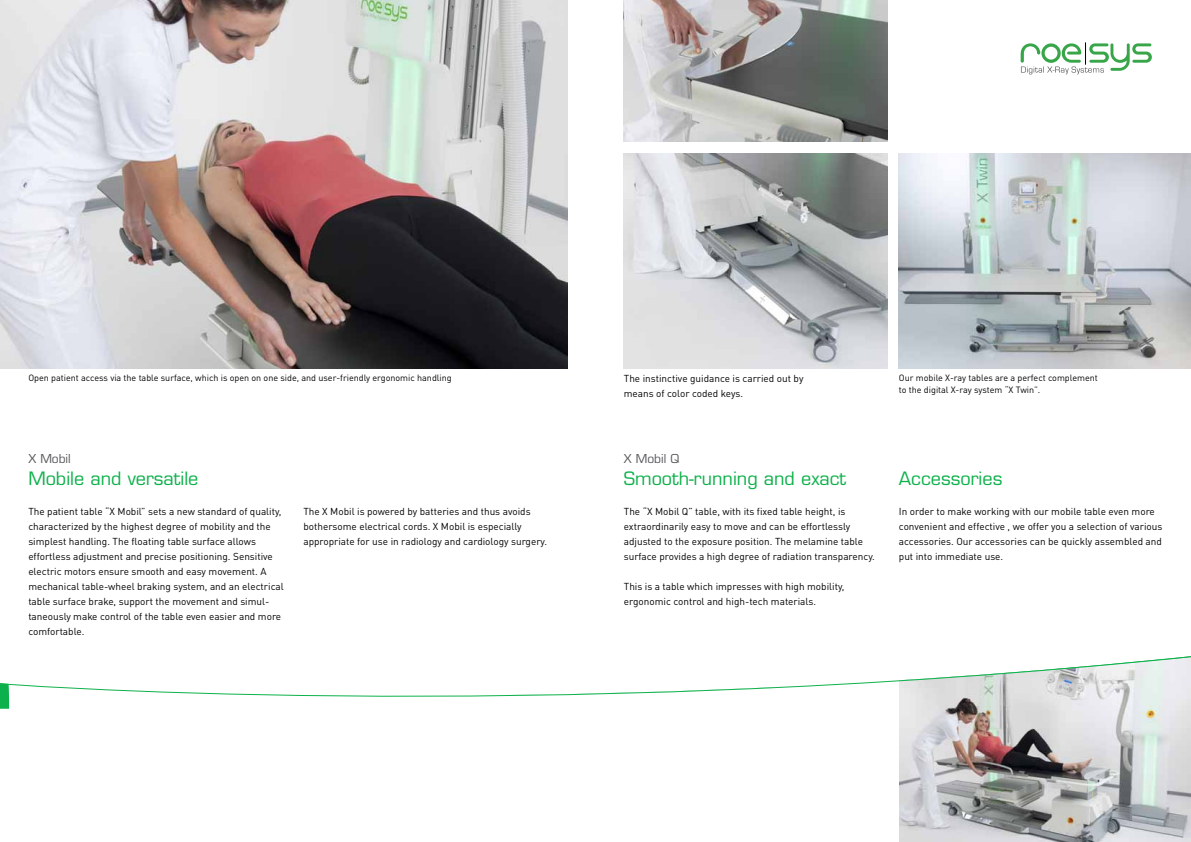
<style>
.page{position:relative;width:1191px;height:842px;background:#fff}
.page>*{position:absolute;margin:0;border:0;box-sizing:border-box;transform-origin:0 0}
.t1{font:18px "Eurostile";color:#0db14b}
.t2{font:12px "Eurostile";color:#58595b}
.t3{font:10px/15px "DIN Pro";color:#000}
.t4{font:9px/12px "DIN Pro";color:#000}
</style>
<div class="page">
<img style="left:899px;top:726px;width:292px;height:116px">
<svg style="left:1020px;top:43px;width:131px;height:31px"></svg>
<img style="left:0;top:0;width:567px;height:369px">
<img style="left:624px;top:0;width:263px;height:142px">
<img style="left:624px;top:153px;width:263px;height:216px">
<img style="left:899px;top:153px;width:292px;height:216px">
<svg style="left:0;top:656px;width:1191px;height:70px"></svg>
<p class="t4" style="left:28px;top:371px;width:425px">Open patient access via the table surface, which is open on one side, and user-friendly ergonomic handling</p>
<p class="t2" style="left:28px;top:452px;width:44px">X Mobil</p>
<h1 class="t1" style="left:28px;top:467px;width:171px">Mobile and versatile</h1>
<p class="t3" style="left:28px;top:503px;width:257px">The patient table “X Mobil” sets a new standard of quality, characterized by the highest degree of mobility and the simplest handling. The floating table surface allows effortless adjustment and precise positioning. Sensitive electric motors ensure smooth and easy movement. A mechanical table-wheel braking system, and an electrical table surface brake, support the movement and simul&shy;taneously make control of the table even easier and more comfortable.</p>
<p class="t3" style="left:303px;top:503px;width:245px">The X Mobil is powered by batteries and thus avoids bothersome electrical cords. X Mobil is especially appropriate for use in radiology and cardiology surgery.</p>
<p class="t3" style="left:624px;top:370px;width:181px">The instinctive guidance is carried out by means of color coded keys.</p>
<p class="t2" style="left:624px;top:452px;width:57px">X Mobil Q</p>
<h1 class="t1" style="left:624px;top:467px;width:224px">Smooth-running and exact</h1>
<p class="t3" style="left:624px;top:503px;width:252px">The “X Mobil Q” table, with its fixed table height, is extraordinarily easy to move and can be effortlessly adjusted to the exposure position. The melamine table surface provides a high degree of radiation transparency.</p>
<p class="t3" style="left:624px;top:578px;width:222px">This is a table which impresses with high mobility, ergonomic control and high-tech materials.</p>
<p class="t4" style="left:899px;top:371px;width:200px">Our mobile X-ray tables are a perfect complement to the digital X-ray system “X Twin”.</p>
<h1 class="t1" style="left:899px;top:467px;width:105px">Accessories</h1>
<p class="t3" style="left:899px;top:503px;width:265px">In order to make working with our mobile table even more convenient and effective , we offer you a selection of various accessories. Our accessories can be quickly assembled and put into immediate use.</p>
</div>
